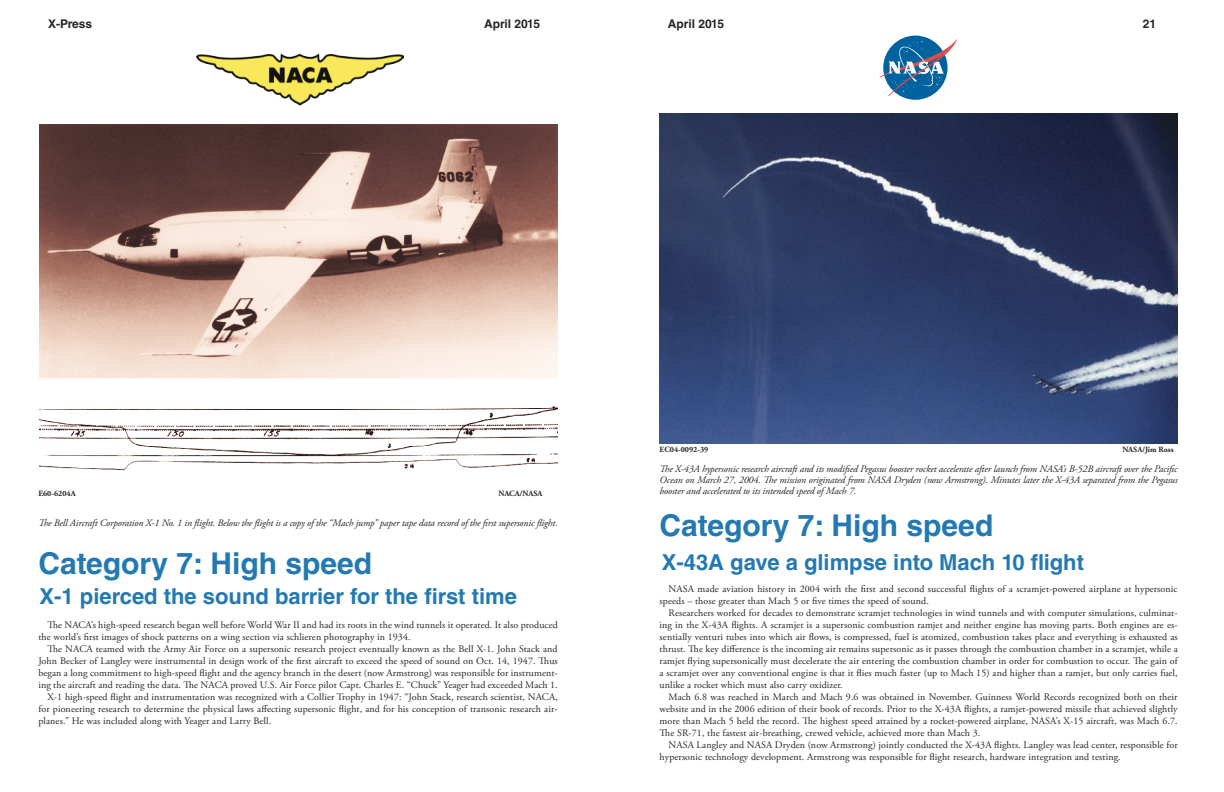
<style>
.page{position:relative;width:1224px;height:792px;background:#fff}
.page>*{position:absolute;margin:0;border:0;box-sizing:border-box;transform-origin:0 0}
.t1{font:700 30px "Helvetica LT Std";color:#2379b1}
.t2{font:700 22px "Helvetica LT Std";color:#2379b1}
.t3{font:700 12px "Helvetica LT Std";color:#262527}
.t4{font:10px/12px "Adobe Garamond Pro";letter-spacing:.01em;color:#262527;text-align:justify}
.t5{font:italic 10px/11px "Adobe Garamond Pro";letter-spacing:-.01em;color:#262527;text-align:justify}
.t6{font:700 8px "Adobe Garamond Pro";color:#262527}
</style>
<div class="page">
<svg style="left:883px;top:36px;width:65px;height:64px"></svg>
<svg style="left:879px;top:38px;width:78px;height:59px"></svg>
<img style="left:659px;top:114px;width:519px;height:330px">
<img style="left:197px;top:54px;width:207px;height:51px">
<img style="left:39px;top:125px;width:519px;height:346px">
<p class="t3" style="left:48px;top:16px;width:46px">X-Press</p>
<p class="t3" style="left:484px;top:16px;width:58px">April 2015</p>
<p class="t3" style="left:668px;top:16px;width:58px">April 2015</p>
<p class="t3" style="left:1143px;top:16px;width:15px">21</p>
<p class="t6" style="left:38px;top:489px;width:39px">E60-6204A</p>
<p class="t6" style="left:498px;top:489px;width:46px">NACA/NASA</p>
<p class="t5" style="left:38px;top:518px;width:521px">The Bell Aircraft Corporation X-1 No. 1 in flight. Below the flight is a copy of the “Mach jump” paper tape data record of the first supersonic flight.</p>
<p class="t1" style="left:38px;top:545px;width:335px">Category 7: High speed</p>
<p class="t2" style="left:40px;top:583px;width:479px">X-1 pierced the sound barrier for the first time</p>
<p class="t4" style="left:38px;top:619px;width:521px;text-indent:9px">The NACA’s high-speed research began well before World War II and had its roots in the wind tunnels it operated. It also produced the world’s first images of shock patterns on a wing section via schlieren photography in 1934.</p>
<p class="t4" style="left:38px;top:643px;width:521px;text-indent:9px">The NACA teamed with the Army Air Force on a supersonic research project eventually known as the Bell X-1. John Stack and John Becker of Langley were instrumental in design work of the first aircraft to exceed the speed of sound on Oct. 14, 1947. Thus began a long commitment to high-speed flight and the agency branch in the desert (now Armstrong) was responsible for instrument&shy;ing the aircraft and reading the data. The NACA proved U.S. Air Force pilot Capt. Charles E. “Chuck” Yeager had exceeded Mach 1.</p>
<p class="t4" style="left:38px;top:691px;width:521px;text-indent:9px">X-1 high-speed flight and instrumentation was recognized with a Collier Trophy in 1947: “John Stack, research scientist, NACA, for pioneering research to determine the physical laws affecting supersonic flight, and for his conception of transonic research air&shy;planes.” He was included along with Yeager and Larry Bell.</p>
<p class="t6" style="left:660px;top:445px;width:50px">EC04-0092-39</p>
<p class="t6" style="left:1122px;top:445px;width:53px">NASA/Jim Ross</p>
<p class="t5" style="left:660px;top:463px;width:520px">The X-43A hypersonic research aircraft and its modified Pegasus booster rocket accelerate after launch from NASA’s B-52B aircraft over the Pacific Ocean on March 27, 2004. The mission originated from NASA Dryden (now Armstrong). Minutes later the X-43A separated from the Pegasus booster and accelerated to its intended speed of Mach 7.</p>
<p class="t1" style="left:660px;top:507px;width:335px">Category 7: High speed</p>
<p class="t2" style="left:662px;top:549px;width:424px">X-43A gave a glimpse into Mach 10 flight</p>
<p class="t4" style="left:660px;top:584px;width:520px;text-indent:9px">NASA made aviation history in 2004 with the first and second successful flights of a scramjet-powered airplane at hypersonic speeds – those greater than Mach 5 or five times the speed of sound.</p>
<p class="t4" style="left:660px;top:608px;width:520px;text-indent:9px">Researchers worked for decades to demonstrate scramjet technologies in wind tunnels and with computer simulations, culminat&shy;ing in the X-43A flights. A scramjet is a supersonic combustion ramjet and neither engine has moving parts. Both engines are es&shy;sentially venturi tubes into which air flows, is compressed, fuel is atomized, combustion takes place and everything is exhausted as thrust. The key difference is the incoming air remains supersonic as it passes through the combustion chamber in a scramjet, while a ramjet flying supersonically must decelerate the air entering the combustion chamber in order for combustion to occur. The gain of a scramjet over any conventional engine is that it flies much faster (up to Mach 15) and higher than a ramjet, but only carries fuel, unlike a rocket which must also carry oxidizer.</p>
<p class="t4" style="left:660px;top:692px;width:520px;text-indent:9px">Mach 6.8 was reached in March and Mach 9.6 was obtained in November. Guinness World Records recognized both on their website and in the 2006 edition of their book of records. Prior to the X-43A flights, a ramjet-powered missile that achieved slightly more than Mach 5 held the record. The highest speed attained by a rocket-powered airplane, NASA’s X-15 aircraft, was Mach 6.7.<br>The SR-71, the fastest air-breathing, crewed vehicle, achieved more than Mach 3.</p>
<p class="t4" style="left:660px;top:740px;width:520px;text-indent:9px">NASA Langley and NASA Dryden (now Armstrong) jointly conducted the X-43A flights. Langley was lead center, responsible for hypersonic technology development. Armstrong was responsible for flight research, hardware integration and testing.</p>
</div>
